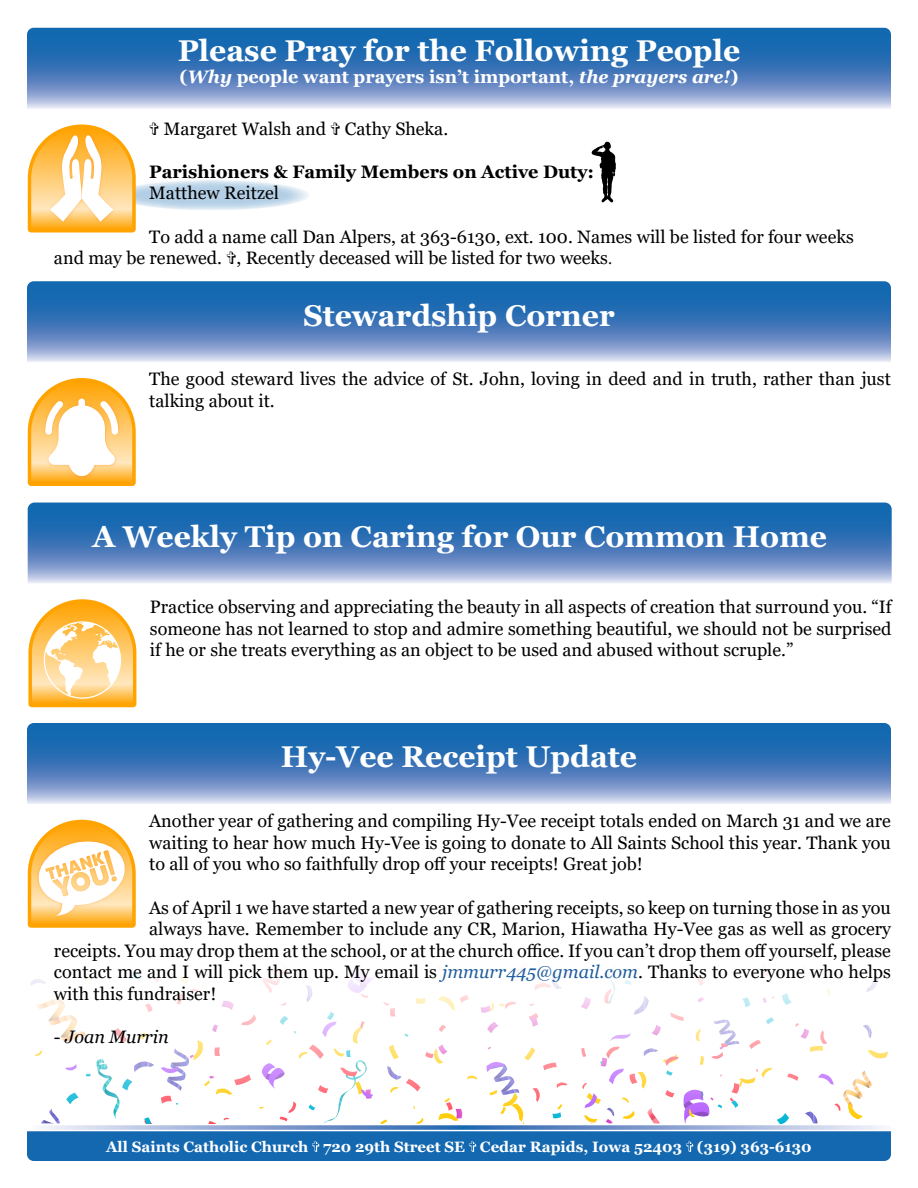
<style>
.page{position:relative;width:918px;height:1188px;background:#fff}
.page>*{position:absolute;margin:0;border:0;box-sizing:border-box;transform-origin:0 0}
.t1{font:700 30px "Georgia";color:#fff}
.t2{font:18px/21.6px "Georgia";color:#000}
.t3{font:700 18px "Georgia";color:#fff}
.t4{font:700 18px "Georgia";color:#000}
.t5{font:italic 18px "Georgia";color:#000}
.t6{font:700 15px "Georgia";color:#fff}
.s1{font-style:italic}
.s2{font-family:"Minion Pro"}
.s3{font-style:italic;color:#215e9e}
.s4{font-style:normal}
</style>
<div class="page">
<svg style="left:42px;top:1125px;width:843px;height:5px;background:#95aed6"></svg>
<div style="left:27px;top:1131px;width:864px;height:30px;background:#1468b0"></div>
<svg style="left:86px;top:1074px;width:4px;height:3px"></svg>
<svg style="left:66px;top:1093px;width:13px;height:11px"></svg>
<svg style="left:41px;top:1109px;width:19px;height:14px"></svg>
<svg style="left:31px;top:979px;width:15px;height:6px"></svg>
<svg style="left:85px;top:974px;width:5px;height:8px"></svg>
<svg style="left:65px;top:1064px;width:12px;height:7px"></svg>
<svg style="left:34px;top:1050px;width:8px;height:6px"></svg>
<svg style="left:36px;top:999px;width:50px;height:43px"></svg>
<svg style="left:581px;top:968px;width:307px;height:156px"></svg>
<svg style="left:96px;top:968px;width:475px;height:156px"></svg>
<svg style="left:113px;top:180px;width:197px;height:30px;background:#c1d7ea"></svg>
<svg style="left:27px;top:28px;width:864px;height:81px;background:#4f84bf"></svg>
<svg style="left:27px;top:281px;width:864px;height:81px;background:#4e83bf"></svg>
<svg style="left:28px;top:125px;width:108px;height:108px"></svg>
<svg style="left:28px;top:378px;width:108px;height:108px"></svg>
<svg style="left:591px;top:141px;width:25px;height:61px"></svg>
<svg style="left:28px;top:503px;width:864px;height:80px;background:#4e83bf"></svg>
<svg style="left:28px;top:599px;width:108px;height:108px"></svg>
<svg style="left:27px;top:723px;width:864px;height:81px;background:#4e83bf"></svg>
<svg style="left:28px;top:820px;width:108px;height:108px"></svg>
<h1 class="t1" style="left:178px;top:32px;width:564px">Please Pray for the Following People</h1>
<p class="t3" style="left:180px;top:65px;width:560px">(<span class="s1">Why</span> people want prayers isn’t important, <span class="s1">the prayers are!</span>)</p>
<p class="t2" style="left:164px;top:118px;width:286px">Margaret Walsh and Cathy Sheka.</p>
<p class="t4" style="left:149px;top:160px;width:446px">Parishioners &amp; Family Members on Active Duty:</p>
<p class="t2" style="left:149px;top:183px;width:131px">Matthew Reitzel</p>
<p class="t2" style="left:54px;top:226px;width:801px;text-indent:95px">To add a name call Dan Alpers, at 363-6130, ext. 100. Names will be listed for four weeks and may be renewed. , Recently deceased will be listed for two weeks<span class="s2">.</span></p>
<h1 class="t1" style="left:303px;top:296px;width:313px">Stewardship Corner</h1>
<p class="t2" style="left:149px;top:369px;width:743px">The good steward lives the advice of St. John, loving in deed and in truth, rather than just talking about it.</p>
<h1 class="t1" style="left:93px;top:517px;width:736px">A Weekly Tip on Caring for Our Common Home</h1>
<p class="t2" style="left:150px;top:596px;width:743px;text-align:justify">Practice observing and appreciating the beauty in all aspects of creation that surround you. “If someone has not learned to stop and admire something beautiful, we should not be surprised if he or she treats everything as an object to be used and abused without scruple.”</p>
<h1 class="t1" style="left:281px;top:738px;width:358px">Hy-Vee Receipt Update</h1>
<p class="t2" style="left:149px;top:811px;width:743px;text-align:justify">Another year of gathering and compiling Hy-Vee receipt totals ended on March 31 and we are waiting to hear how much Hy-Vee is going to donate to All Saints School this year. Thank you to all of you who so faithfully drop off your receipts! Great job!</p>
<p class="t2" style="left:149px;top:897px;width:743px">As of April 1 we have started a new year of gathering receipts, so keep on turning those in as you</p>
<p class="t2" style="left:149px;top:919px;width:743px">always have. Remember to include any CR, Marion, Hiawatha Hy-Vee gas as well as grocery</p>
<p class="t2" style="left:54px;top:940px;width:838px">receipts. You may drop them at the school, or at the church office. If you can’t drop them off yourself, please</p>
<p class="t2" style="left:54px;top:962px;width:838px">contact me and I will pick them up. My email is <span class="s3">jmmurr445@gmail.com</span>. Thanks to everyone who helps</p>
<p class="t2" style="left:54px;top:983px;width:164px">with this fundraiser!</p>
<p class="t5" style="left:54px;top:1026px;width:116px"><span class="s4">-</span> Joan Murrin</p>
<p class="t6" style="left:106px;top:1137px;width:707px">All Saints Catholic Church 720 29th Street SE Cedar Rapids, Iowa 52403 (319) 363-6130</p>
</div>
